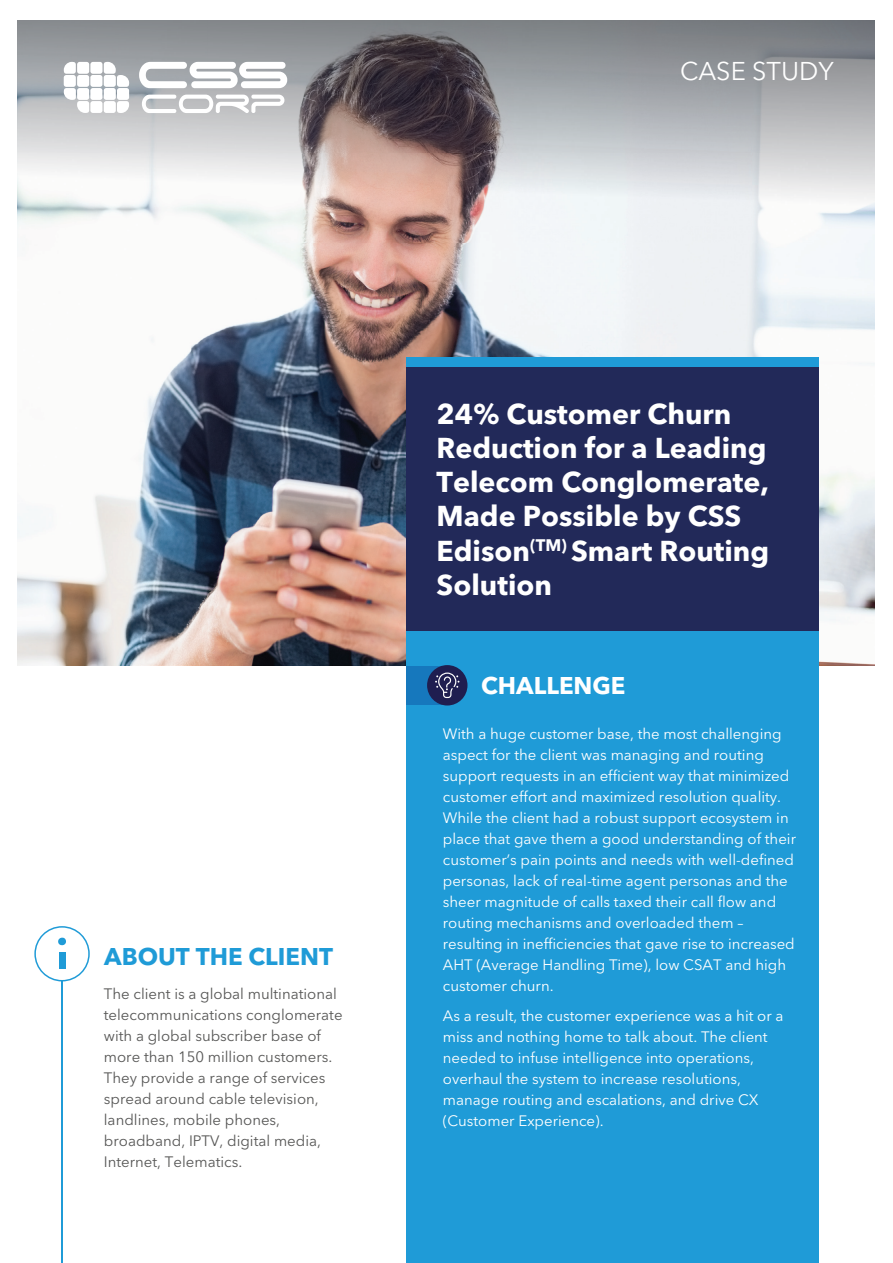
<style>
.page{position:relative;width:893px;height:1263px;background:#fff}
.page>*{position:absolute;margin:0;border:0;box-sizing:border-box;transform-origin:0 0}
.t1{font:700 28.5px/34.2px "Avenir Next LT Pro";color:#fff}
.t2{font:25.5px "Avenir Next LT Pro";color:#fff}
.t3{font:700 24px "Avenir Next LT Pro";color:#1f9bd7}
.t4{font:700 24px "Avenir Next LT Pro";color:#fff}
.t5{font:15px/21px "Avenir Next LT Pro";color:#fff}
.t6{font:15px/21px "Avenir Next LT Pro";color:#575756}
</style>
<div class="page">
<img style="left:18px;top:21px;width:857px;height:645px">
<svg style="left:34px;top:926px;width:56px;height:55px"></svg>
<div style="left:59px;top:952px;width:7px;height:17px;background:#1f9bd7"></div>
<hr style="left:61px;top:981px;width:2px;height:282px;background:#1f9bd7">
<div style="left:406px;top:631px;width:413px;height:632px;background:#1f9bd7"></div>
<div style="left:406px;top:357px;width:413px;height:20px;background:#1f9bd7"></div>
<div style="left:406px;top:367px;width:413px;height:264px;background:#222959"></div>
<div style="left:406px;top:666px;width:44px;height:39px;background:#1678bd"></div>
<div style="left:427px;top:665px;width:40px;height:40px;background:#1f1e50;border-radius:50%"></div>
<svg style="left:435px;top:672px;width:24px;height:26px"></svg>
<svg style="left:142px;top:95px;width:142px;height:18px"></svg>
<div style="left:77px;top:75px;width:12px;height:12px;background:#fff;border-radius:3px"></div>
<div style="left:90px;top:75px;width:12px;height:12px;background:#fff;border-radius:3px"></div>
<div style="left:90px;top:101px;width:12px;height:12px;background:#fff;border-radius:3px"></div>
<div style="left:104px;top:101px;width:12px;height:12px;background:#fff;border-radius:3px"></div>
<div style="left:117px;top:88px;width:12px;height:12px;background:#fff;border-radius:3px"></div>
<svg style="left:117px;top:101px;width:12px;height:12px"></svg>
<svg style="left:139px;top:62px;width:148px;height:26px"></svg>
<div style="left:90px;top:62px;width:13px;height:12px;background:#fff;border-radius:3px"></div>
<div style="left:77px;top:62px;width:12px;height:12px;background:#fff;border-radius:3px"></div>
<div style="left:90px;top:88px;width:12px;height:12px;background:#fff;border-radius:3px"></div>
<div style="left:104px;top:88px;width:12px;height:12px;background:#fff;border-radius:3px"></div>
<div style="left:64px;top:75px;width:12px;height:12px;background:#fff;border-radius:3px"></div>
<svg style="left:64px;top:88px;width:25px;height:25px"></svg>
<svg style="left:64px;top:62px;width:12px;height:12px"></svg>
<svg style="left:104px;top:62px;width:25px;height:25px"></svg>
<h2 class="t2" style="left:680px;top:56px;width:155px">CASE STUDY</h2>
<h3 class="t3" style="left:104px;top:942px;width:230px">ABOUT THE CLIENT</h3>
<p class="t6" style="left:104px;top:983px;width:240px">The client is a global multinational telecommunications conglomerate with a global subscriber base of more than 150 million customers.<br>They provide a range of services spread around cable television, landlines, mobile phones, broadband, IPTV, digital media,<br>Internet, Telematics.</p>
<h1 class="t1" style="left:437px;top:396px;width:334px">24% Customer Churn<br>Reduction for a Leading<br>Telecom Conglomerate,<br>Made Possible by CSS<br>Edison<sup>(TM)</sup> Smart Routing<br>Solution</h1>
<h3 class="t4" style="left:481px;top:671px;width:146px">CHALLENGE</h3>
<p class="t5" style="left:443px;top:723px;width:355px">With a huge customer base, the most challenging aspect for the client was managing and routing support requests in an efficient way that minimized customer effort and maximized resolution quality.<br>While the client had a robust support ecosystem in place that gave them a good understanding of their customer’s pain points and needs with well-defined personas, lack of real-time agent personas and the sheer magnitude of calls taxed their call flow and routing mechanisms and overloaded them – resulting in inefficiencies that gave rise to increased AHT (Average Handling Time), low CSAT and high customer churn.</p>
<p class="t5" style="left:443px;top:1005px;width:342px">As a result, the customer experience was a hit or a miss and nothing home to talk about. The client needed to infuse intelligence into operations, overhaul the system to increase resolutions, manage routing and escalations, and drive CX (Customer Experience).</p>
</div>
